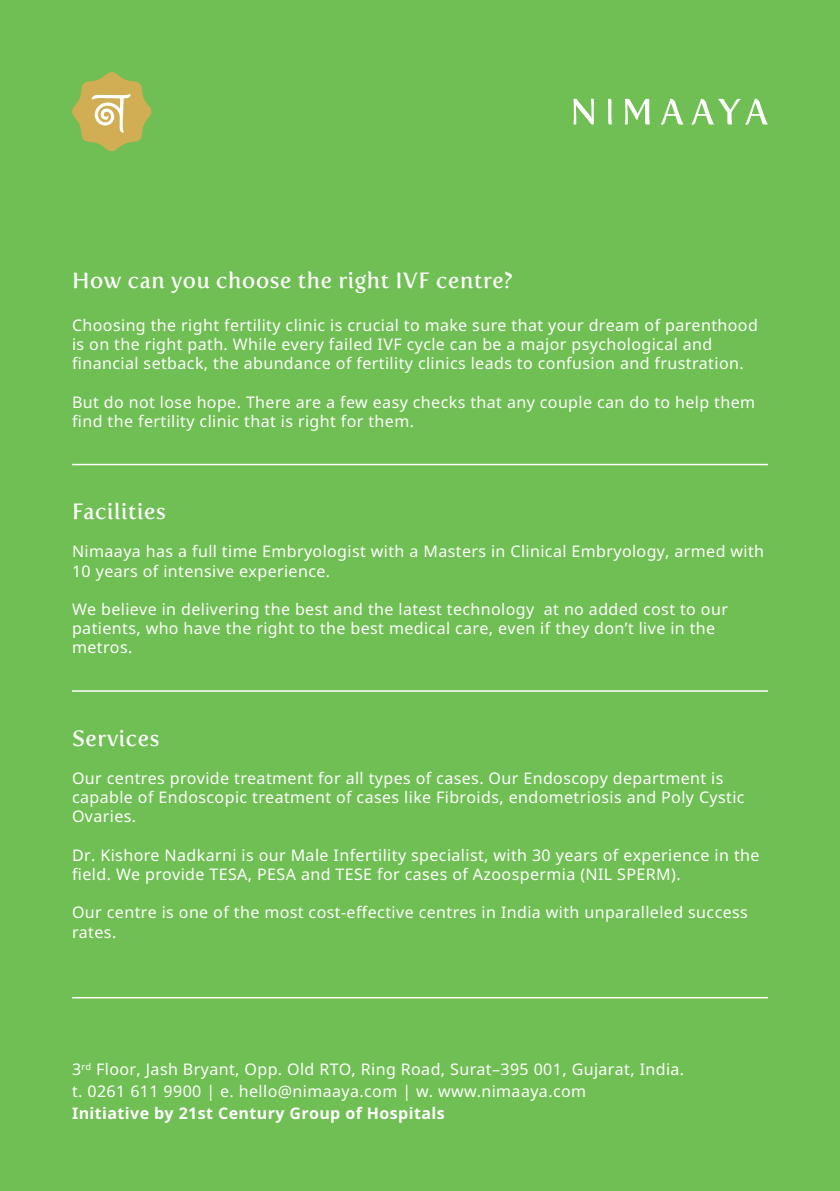
<style>
.page{position:relative;width:840px;height:1191px;background:#fff}
.page>*{position:absolute;margin:0;border:0;box-sizing:border-box;transform-origin:0 0}
.t1{font:22px "Fertigo Pro";letter-spacing:.025em;color:#fff}
.t2{font:16px/19.2px "Noto Sans UI";letter-spacing:.025em;color:#fff}
.t3{font:700 16px "Noto Sans UI";letter-spacing:.025em;color:#fff}
</style>
<div class="page">
<div style="left:0;top:0;width:839px;height:1191px;background:#70bf54"></div>
<svg style="left:72px;top:72px;width:80px;height:80px"></svg>
<svg style="left:573px;top:99px;width:20px;height:26px"></svg>
<svg style="left:607px;top:99px;width:4px;height:26px"></svg>
<svg style="left:624px;top:99px;width:25px;height:26px"></svg>
<svg style="left:660px;top:99px;width:23px;height:26px"></svg>
<svg style="left:691px;top:99px;width:76px;height:26px"></svg>
<hr style="left:72px;top:464px;width:695px;height:1px;background:#fff">
<hr style="left:72px;top:690px;width:695px;height:2px;background:#fff">
<hr style="left:72px;top:997px;width:695px;height:1px;background:#fff">
<h1 class="t1" style="left:72px;top:267px;width:442px">How can you choose the right IVF centre?</h1>
<p class="t2" style="left:72px;top:315px;width:687px">Choosing the right fertility clinic is crucial to make sure that your dream of parenthood is on the right path. While every failed IVF cycle can be a major psychological and financial setback, the abundance of fertility clinics leads to confusion and frustration.</p>
<p class="t2" style="left:72px;top:392px;width:684px">But do not lose hope. There are a few easy checks that any couple can do to help them find the fertility clinic that is right for them.</p>
<h1 class="t1" style="left:72px;top:498px;width:95px">Facilities</h1>
<p class="t2" style="left:72px;top:541px;width:693px">Nimaaya has a full time Embryologist with a Masters in Clinical Embryology, armed with<br>10 years of intensive experience.</p>
<p class="t2" style="left:72px;top:599px;width:657px">We believe in delivering the best and the latest technology at no added cost to our patients, who have the right to the best medical care, even if they don’t live in the metros.</p>
<h1 class="t1" style="left:72px;top:725px;width:89px">Services</h1>
<p class="t2" style="left:72px;top:768px;width:673px">Our centres provide treatment for all types of cases. Our Endoscopy department is capable of Endoscopic treatment of cases like Fibroids, endometriosis and Poly Cystic<br>Ovaries.</p>
<p class="t2" style="left:72px;top:845px;width:688px">Dr. Kishore Nadkarni is our Male Infertility specialist, with 30 years of experience in the field. We provide TESA, PESA and TESE for cases of Azoospermia (NIL SPERM).</p>
<p class="t2" style="left:72px;top:902px;width:677px">Our centre is one of the most cost-effective centres in India with unparalleled success rates.</p>
<p class="t2" style="left:72px;top:1057px;width:613px;line-height:22px">3<sup>rd</sup> Floor, Jash Bryant, Opp. Old RTO, Ring Road, Surat–395 001, Gujarat, India. t. 0261 611 9900 | e. hello@nimaaya.com | w. www.nimaaya.com</p>
<p class="t3" style="left:72px;top:1101px;width:374px">Initiative by 21st Century Group of Hospitals</p>
</div>
